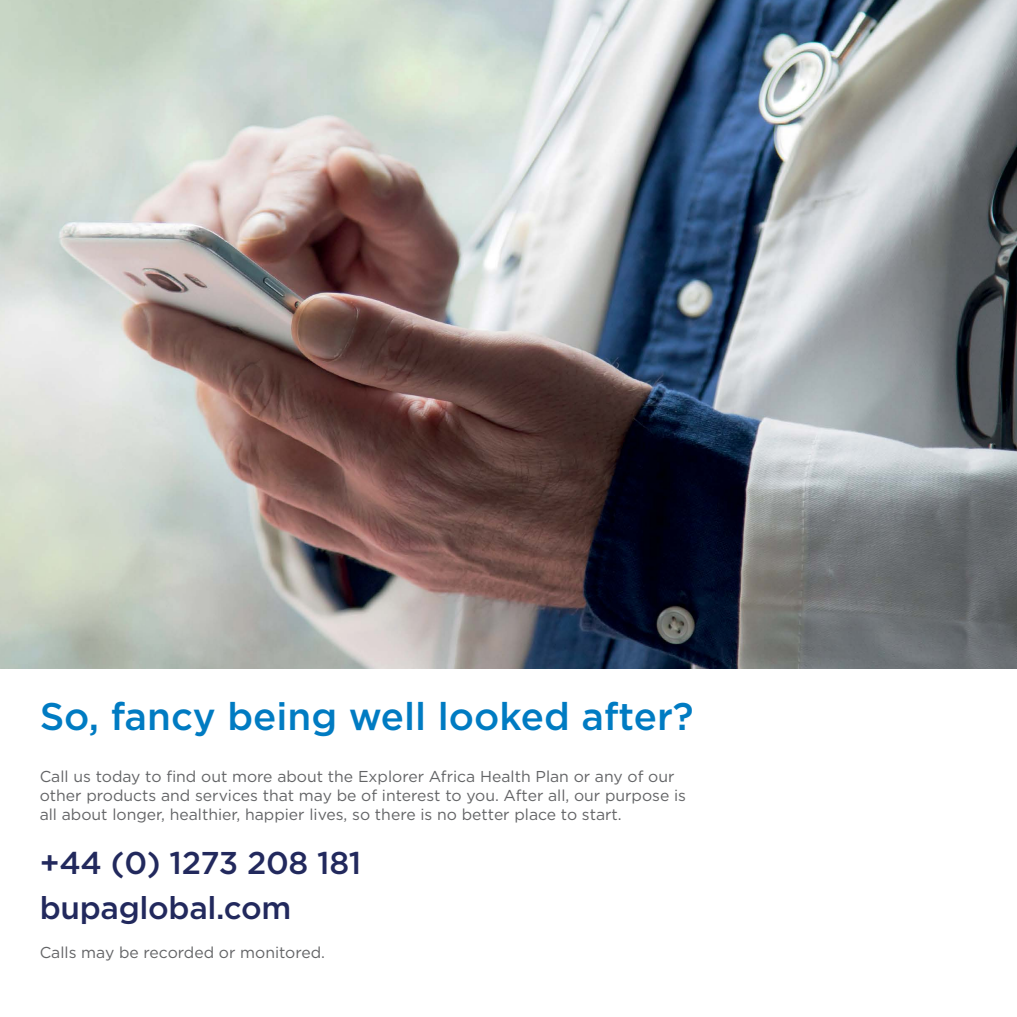
<style>
.page{position:relative;width:1017px;height:1017px;background:#fff}
.page>*{position:absolute;margin:0;border:0;box-sizing:border-box;transform-origin:0 0}
.t1{font:500 38.5px "Gotham";color:#007bc2}
.t2{font:500 31.5px/45px "Gotham";letter-spacing:-.01em;color:#22295d}
.t3{font:15.75px/19.2px "Gotham";color:#636466}
</style>
<div class="page">
<img style="left:0;top:0;width:1017px;height:668px">
<h1 class="t1" style="left:40px;top:691px;width:656px">So, fancy being well looked after?</h1>
<p class="t3" style="left:40px;top:766px;width:648px">Call us today to find out more about the Explorer Africa Health Plan or any of our other products and services that may be of interest to you. After all, our purpose is all about longer, healthier, happier lives, so there is no better place to start.</p>
<h2 class="t2" style="left:40px;top:840px;width:323px">+44 (0) 1273 208 181 bupaglobal.com</h2>
<p class="t3" style="left:40px;top:943px;width:287px">Calls may be recorded or monitored.</p>
</div>
